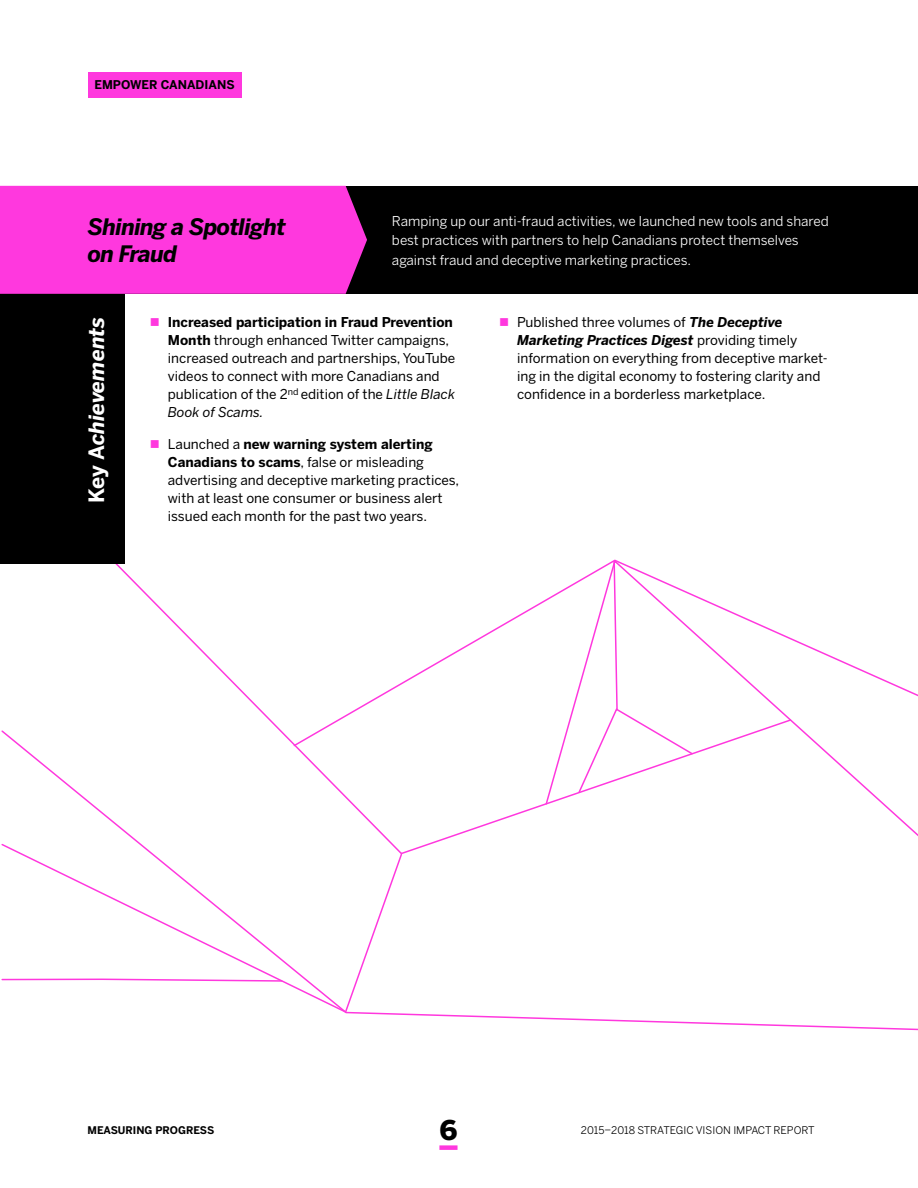
<style>
.page{position:relative;width:918px;height:1188px;background:#fff}
.page>*{position:absolute;margin:0;border:0;box-sizing:border-box;transform-origin:0 0}
.t1{font:900 27px "Benton Sans";color:#000101}
.t2{font:italic 700 22.5px/27px "Benton Sans";letter-spacing:-.03em;color:#000}
.t3{font:italic 700 21px "Benton Sans";color:#fff}
.t4{font:13.5px/18px "Benton Sans";color:#000}
.t5{font:13.5px/19.5px "Benton Sans";color:#fff}
.t6{font:700 12px "Benton Sans";color:#000}
.t7{font:10.5px "Benton Sans";color:#000}
.t8{font:700 10.5px "Benton Sans";color:#000}
.s1{font-style:normal}
.s2{font-weight:700}
.s3{font-style:italic}
.s4{font-weight:700;font-style:italic}
</style>
<div class="page">
<svg style="left:1px;top:729px;width:917px;height:302px"></svg>
<svg style="left:1px;top:843px;width:402px;height:171px"></svg>
<svg style="left:1px;top:978px;width:282px;height:4px"></svg>
<svg style="left:292px;top:600px;width:252px;height:148px"></svg>
<svg style="left:544px;top:559px;width:374px;height:303px"></svg>
<svg style="left:577px;top:560px;width:118px;height:234px"></svg>
<div style="left:0;top:256px;width:124px;height:308px;background:#000"></div>
<div style="left:0;top:186px;width:918px;height:108px;background:#000"></div>
<div style="left:0;top:186px;width:367px;height:108px;background:#ff38de"></div>
<div style="left:88px;top:72px;width:153px;height:26px;background:#ff38de"></div>
<div style="left:439px;top:1145px;width:19px;height:5px;background:#ff38de"></div>
<p class="t6" style="left:94px;top:77px;width:142px">EMPOWER CANADIANS</p>
<h2 class="t2" style="left:88px;top:214px;width:200px">Shining a Spotlight on Fraud</h2>
<p class="t5" style="left:392px;top:211px;width:438px">Ramping up our anti-fraud activities, we launched new tools and shared best practices with partners to help Canadians protect themselves against fraud and deceptive marketing practices.</p>
<h3 class="t3" style="left:83px;top:503px;width:189px;rotate:-90deg"><span class="s1">Key A</span>chievements</h3>
<p class="t4" style="left:168px;top:313px;width:289px"><span class="s2">Increased participation in Fraud Prevention Month</span> through enhanced Twitter campaigns, increased outreach and partnerships, YouTube videos to connect with more Canadians and publication of the 2<sup>nd</sup> edition of the <span class="s3">Little Black Book of Scams.</span></p>
<p class="t4" style="left:168px;top:435px;width:293px">Launched a <span class="s2">new warning system alerting Canadians to scams</span>, false or misleading advertising and deceptive marketing practices, with at least one consumer or business alert issued each month for the past two years.</p>
<p class="t4" style="left:517px;top:313px;width:312px">Published three volumes of <span class="s4">The Deceptive Marketing Practices Digest</span> providing timely information on everything from deceptive market&shy;ing in the digital economy to fostering clarity and confidence in a borderless marketplace.</p>
<h1 class="t1" style="left:439px;top:1113px;width:20px">6</h1>
<p class="t8" style="left:87px;top:1123px;width:128px">MEASURING PROGRESS</p>
<p class="t7" style="left:581px;top:1124px;width:235px">2015–2018 STRATEGIC VISION IMPACT REPORT</p>
</div>
